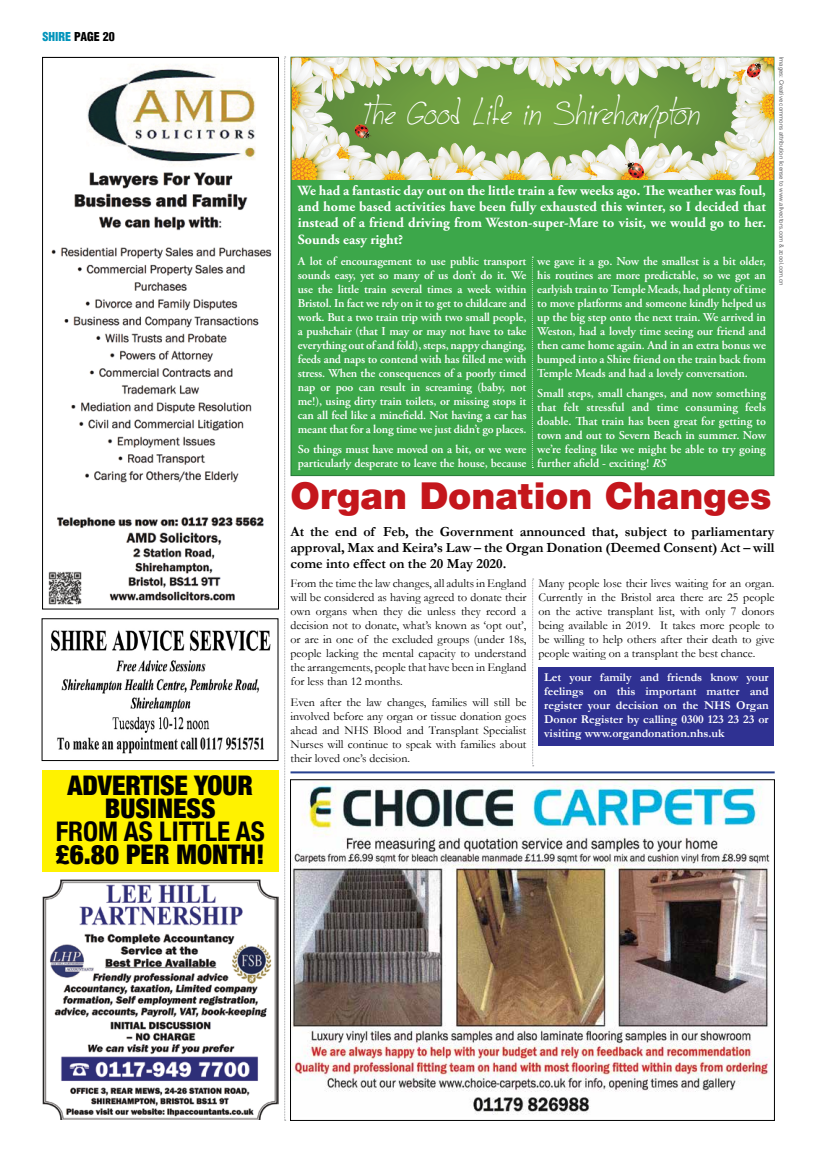
<style>
.page{position:relative;width:817px;height:1163px;background:#fff}
.page>*{position:absolute;margin:0;border:0;box-sizing:border-box;transform-origin:0 0}
.t1{font:47px "Jellyka Cutty Cupcakes";color:#fff}
.t2{font:900 37px "Helvetica Neue LTW1 G";color:#c4161c}
.t3{font:900 condensed 27px/23px "Helvetica Neue";color:#000;text-align:center}
.t4{font:700 condensed 27px "Helvetica Neue";color:#000}
.t5{font:700 14px/16.3px "Adobe Garamond Pro";color:#fff;text-align:justify}
.t6{font:700 14px/16px "Garamond";color:#000;text-align:justify}
.t7{font:600 12px/14px "Adobe Garamond Pro";letter-spacing:-.01em;color:#fff;text-align:justify}
.t8{font:12px/14px "Garamond";color:#000;text-align:justify}
.t9{font:700 12px/14px "Garamond";color:#fff;text-align:justify}
.t10{font:900 condensed 12px "Helvetica LT";color:#000}
.t11{font:6px "Helvetica Neue LTW1 G";color:#636466}
.s1{color:#0094bb}
.s2{font-style:italic}
</style>
<div class="page">
<img style="left:43px;top:879px;width:236px;height:240px">
<img style="left:48px;top:65px;width:224px;height:540px">
<div style="left:42px;top:57px;width:237px;height:552px;border:1px solid #000"></div>
<img style="left:51px;top:630px;width:220px;height:124px">
<div style="left:42px;top:618px;width:236px;height:143px;border:1px solid #000"></div>
<div style="left:42px;top:769px;width:237px;height:102px;background:#fff200"></div>
<img style="left:284px;top:57px;width:490px;height:1063px">
<p class="t10" style="left:43px;top:29px;width:74px"><span class="s1">SHIRE</span> PAGE 20</p>
<h3 class="t3" style="left:67px;top:772px;width:187px">ADVERTISE YOUR<br>BUSINESS</h3>
<h3 class="t4" style="left:56px;top:809px;width:210px">FROM AS LITTLE AS</h3>
<h3 class="t3" style="left:56px;top:841px;width:210px">£6.80 PER MONTH!</h3>
<h1 class="t1" style="left:364px;top:88px;width:337px">The Good Life in Shirehampton</h1>
<p class="t5" style="left:298px;top:183px;width:469px">We had a fantastic day out on the little train a few weeks ago. The weather was foul, and home based activities have been fully exhausted this winter, so I decided that instead of a friend driving from Weston-super-Mare to visit, we would go to her.<br>Sounds easy right?</p>
<p class="t7" style="left:537px;top:254px;width:230px">we gave it a go. Now the smallest is a bit older, his routines are more predictable, so we got an earlyish train to Temple Meads, had plenty of time to move platforms and someone kindly helped us up the big step onto the next train. We arrived in Weston, had a lovely time seeing our friend and then came home again. And in an extra bonus we bumped into a Shire friend on the train back from Temple Meads and had a lovely conversation.</p>
<p class="t7" style="left:537px;top:386px;width:230px">Small steps, small changes, and now something that felt stressful and time consuming feels doable. That train has been great for getting to town and out to Severn Beach in summer. Now we’re feeling like we might be able to try going further afield - exciting! <span class="s2">RS</span></p>
<p class="t7" style="left:298px;top:254px;width:230px">A lot of encouragement to use public transport sounds easy, yet so many of us don’t do it. We use the little train several times a week within Bristol. In fact we rely on it to get to childcare and work. But a two train trip with two small people, a pushchair (that I may or may not have to take everything out of and fold), steps, nappy changing, feeds and naps to contend with has filled me with stress. When the consequences of a poorly timed nap or poo can result in screaming (baby, not me!), using dirty train toilets, or missing stops it can all feel like a minefield. Not having a car has meant that for a long time we just didn’t go places.</p>
<p class="t7" style="left:298px;top:442px;width:230px">So things must have moved on a bit, or we were particularly desperate to leave the house, because</p>
<p class="t11" style="left:785px;top:57px;width:230px;rotate:90deg">Images: Creative commons attribution license to www.allvectors.com &amp; zcool.com.cn</p>
<h2 class="t2" style="left:290px;top:474px;width:482px">Organ Donation Changes</h2>
<p class="t6" style="left:290px;top:523px;width:485px">At the end of Feb, the Government announced that, subject to parliamentary approval, Max and Keira’s Law – the Organ Donation (Deemed Consent) Act – will come into effect on the 20 May 2020.</p>
<p class="t8" style="left:290px;top:575px;width:237px">From the time the law changes, all adults in England will be considered as having agreed to donate their own organs when they die unless they record a decision not to donate, what’s known as ‘opt out’, or are in one of the excluded groups (under 18s, people lacking the mental capacity to understand the arrangements, people that have been in England for less than 12 months.</p>
<p class="t8" style="left:290px;top:694px;width:237px">Even after the law changes, families will still be involved before any organ or tissue donation goes ahead and NHS Blood and Transplant Specialist Nurses will continue to speak with families about their loved one’s decision.</p>
<p class="t8" style="left:538px;top:575px;width:237px">Many people lose their lives waiting for an organ.<br>Currently in the Bristol area there are 25 people on the active transplant list, with only 7 donors being available in 2019. It takes more people to be willing to help others after their death to give people waiting on a transplant the best chance.</p>
<p class="t9" style="left:544px;top:669px;width:226px">Let your family and friends know your feelings on this important matter and register your decision on the NHS Organ Donor Register by calling 0300 123 23 23 or visiting www.organdonation.nhs.uk</p>
</div>
